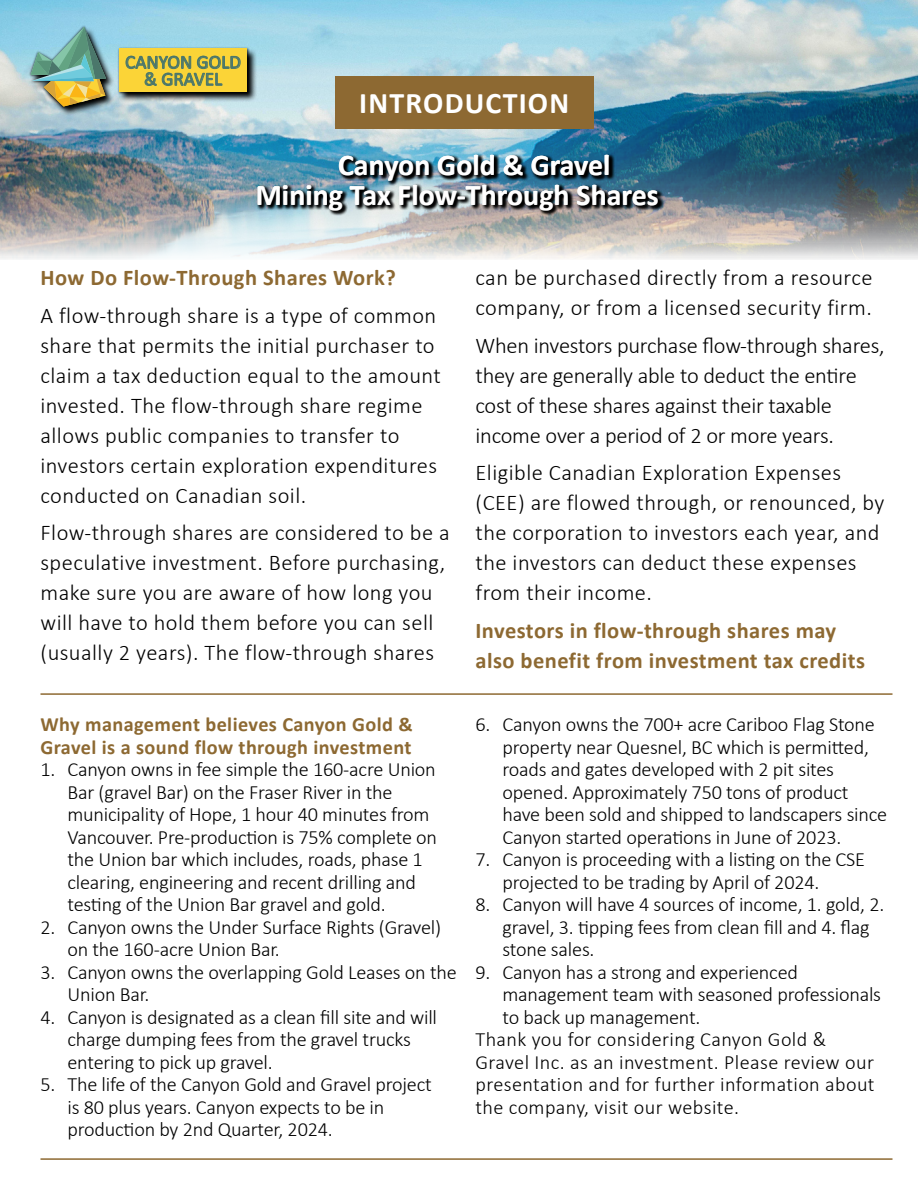
<style>
.page{position:relative;width:918px;height:1188px;background:#fff}
.page>*{position:absolute;margin:0;border:0;box-sizing:border-box;transform-origin:0 0}
.t1{font:700 30px/30px "Calibri";color:#fff}
.t2{font:700 30px "Calibri";letter-spacing:.04em;color:#fff}
.t3{font:300 22.5px/30px "Calibri";letter-spacing:.02em;color:#000}
.t4{font:300 22.5px/30px "Calibri";letter-spacing:-.01em;color:#000}
.t5{font:700 22.5px/30px "Calibri";letter-spacing:.02em;color:#8d6932}
.t6{font:300 20.25px/22.5px "Calibri";letter-spacing:-.01em;color:#000}
.t7{font:300 20.25px "Calibri";letter-spacing:.02em;color:#000}
.t8{font:700 20.25px/22.5px "Calibri";letter-spacing:.02em;color:#8d6932}
.t9{font:19.05px/17px "Calibri";color:#4b776b;text-align:center}
</style>
<div class="page">
<img style="left:0;top:0;width:918px;height:259px">
<div style="left:335px;top:76px;width:258px;height:53px;background:#8d6932"></div>
<svg style="left:30px;top:26px;width:227px;height:90px;background:#aec8d0"></svg>
<div style="left:28px;top:25px;width:222px;height:84px;background:#000;opacity:.81"></div>
<div style="left:119px;top:49px;width:128px;height:43px;background:#fbd437"></div>
<img style="left:31px;top:27px;width:75px;height:80px">
<svg style="left:126px;top:55px;width:115px;height:31px"></svg>
<img style="left:256px;top:154px;width:408px;height:62px">
<hr style="left:40px;top:693px;width:852px;height:2px;background:#8d6932">
<hr style="left:40px;top:1158px;width:852px;height:2px;background:#8d6932">
<p class="t9" style="left:125px;top:54px;width:117px">CANYON GOLD &amp; GRAVEL</p>
<h1 class="t2" style="left:359px;top:84px;width:211px">INTRODUCTION</h1>
<h1 class="t1" style="left:256px;top:150px;width:405px;text-indent:82px">Canyon Gold &amp; Gravel<br>Mining Tax Flow-Through Shares</h1>
<p class="t5" style="left:40px;top:263px;width:357px">How Do Flow-Through Shares Work?</p>
<p class="t3" style="left:40px;top:299px;width:402px">A flow-through share is a type of common share that permits the initial purchaser to claim a tax deduction equal to the amount invested. The flow-through share regime allows public companies to transfer to investors certain exploration expenditures conducted on Canadian soil.</p>
<p class="t3" style="left:40px;top:517px;width:411px">Flow-through shares are considered to be a speculative investment. Before purchasing, make sure you are aware of how long you will have to hold them before you can sell (usually 2 years). The flow-through shares</p>
<p class="t8" style="left:40px;top:713px;width:374px">Why management believes Canyon Gold &amp;<br>Gravel is a sound flow through investment</p>
<p class="t6" style="left:67px;top:757px;width:371px;text-indent:-27px">1. Canyon owns in fee simple the 160-acre Union Bar (gravel Bar) on the Fraser River in the municipality of Hope, 1 hour 40 minutes from Vancouver. Pre-production is 75% complete on the Union bar which includes, roads, phase 1 clearing, engineering and recent drilling and testing of the Union Bar gravel and gold.</p>
<p class="t6" style="left:67px;top:915px;width:375px;text-indent:-27px">2. Canyon owns the Under Surface Rights (Gravel) on the 160-acre Union Bar.</p>
<p class="t6" style="left:67px;top:960px;width:391px;text-indent:-27px">3. Canyon owns the overlapping Gold Leases on the<br>Union Bar.</p>
<p class="t6" style="left:67px;top:1005px;width:371px;text-indent:-27px">4. Canyon is designated as a clean fill site and will charge dumping fees from the gravel trucks entering to pick up gravel.</p>
<p class="t6" style="left:67px;top:1072px;width:366px;text-indent:-27px">5. The life of the Canyon Gold and Gravel project is 80 plus years. Canyon expects to be in production by 2nd Quarter, 2024.</p>
<p class="t3" style="left:475px;top:262px;width:399px">can be purchased directly from a resource company, or from a licensed security firm.</p>
<p class="t4" style="left:475px;top:329px;width:411px">When investors purchase flow-through shares, they are generally able to deduct the entire cost of these shares against their taxable income over a period of 2 or more years.</p>
<p class="t3" style="left:475px;top:457px;width:411px">Eligible Canadian Exploration Expenses (CEE) are flowed through, or renounced, by the corporation to investors each year, and the investors can deduct these expenses from their income.</p>
<p class="t5" style="left:475px;top:615px;width:391px">Investors in flow-through shares may also benefit from investment tax credits</p>
<p class="t6" style="left:502px;top:712px;width:386px;text-indent:-27px">6. Canyon owns the 700+ acre Cariboo Flag Stone property near Quesnel, BC which is permitted, roads and gates developed with 2 pit sites opened. Approximately 750 tons of product have been sold and shipped to landscapers since Canyon started operations in June of 2023.</p>
<p class="t6" style="left:502px;top:847px;width:364px;text-indent:-27px">7. Canyon is proceeding with a listing on the CSE projected to be trading by April of 2024.</p>
<p class="t6" style="left:502px;top:892px;width:383px;text-indent:-27px">8. Canyon will have 4 sources of income, 1. gold, 2. gravel, 3. tipping fees from clean fill and 4. flag stone sales.</p>
<p class="t6" style="left:475px;top:960px;width:324px">9. Canyon has a strong and experienced</p>
<p class="t6" style="left:502px;top:982px;width:380px">management team with seasoned professionals</p>
<p class="t6" style="left:502px;top:1005px;width:200px">to back up management.</p>
<p class="t7" style="left:475px;top:1027px;width:352px">Thank you for considering Canyon Gold &amp;</p>
<p class="t7" style="left:475px;top:1049px;width:400px">Gravel Inc. as an investment. Please review our</p>
<p class="t7" style="left:475px;top:1072px;width:401px">presentation and for further information about</p>
<p class="t7" style="left:475px;top:1094px;width:265px">the company, visit our website.</p>
</div>
